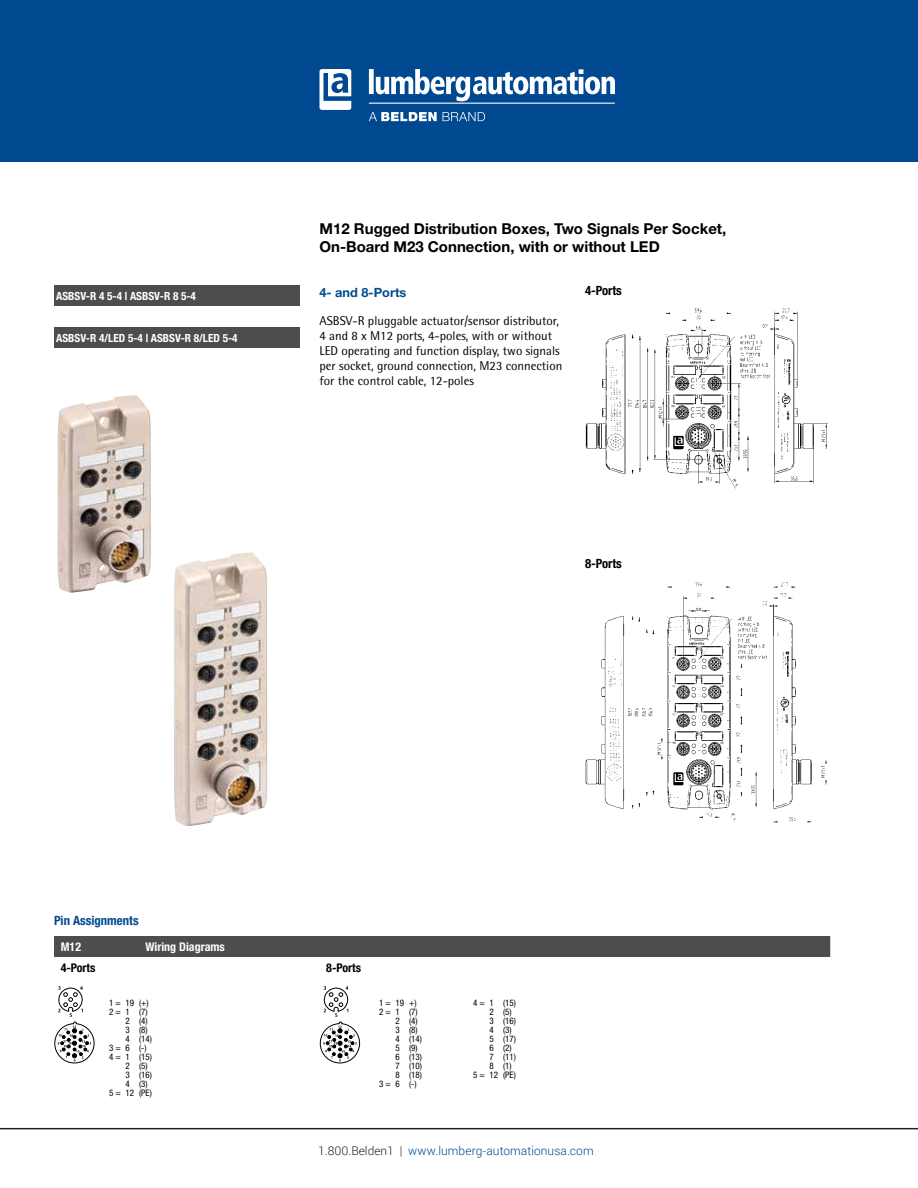
<style>
.page{position:relative;width:918px;height:1188px;background:#fff}
.page>*{position:absolute;margin:0;border:0;box-sizing:border-box;transform-origin:0 0}
.t1{font:700 15px/18px "Helvetica Neue";color:#000}
.t2{font:12.75px/15px "Rotis Semi Sans Std";color:#000}
.t3{font:700 condensed 12.75px "Helvetica Neue LT";color:#004990}
.t4{font:700 condensed 12.75px "Helvetica Neue LT";color:#000}
.t5{font:700 12.75px "Helvetica Neue";color:#004990}
.t6{font:300 12px "Roboto";color:#014990}
.t7{font:700 condensed 12px "Helvetica Neue LT";color:#fff}
.t8{font:700 condensed 12px "Helvetica Neue LT";color:#000}
.t9{font:700 condensed 11.25px "Helvetica Neue LT";color:#fff}
.t10{font:10.5px "Helvetica Neue";color:#000}
.t11{font:condensed 9px "Helvetica Neue LT";color:#000}
.s1{color:#231f20}
.s2{font-weight:700}
</style>
<div class="page">
<div style="left:0;top:0;width:918px;height:162px;background:#004990"></div>
<img style="left:369px;top:112px;width:116px;height:9px">
<hr style="left:369px;top:103px;width:246px;height:1px;background:#fff">
<img style="left:320px;top:69px;width:31px;height:41px">
<img style="left:369px;top:69px;width:214px;height:25px">
<div style="left:54px;top:285px;width:245px;height:21px;background:#4d4d4f"></div>
<div style="left:54px;top:327px;width:245px;height:21px;background:#4d4d4f"></div>
<img style="left:57px;top:395px;width:94px;height:198px">
<img style="left:174px;top:552px;width:93px;height:274px">
<img style="left:585px;top:308px;width:243px;height:181px">
<img style="left:585px;top:582px;width:242px;height:241px">
<div style="left:54px;top:936px;width:776px;height:21px;background:#4d4d4f"></div>
<svg style="left:54px;top:986px;width:41px;height:78px"></svg>
<svg style="left:320px;top:986px;width:40px;height:78px"></svg>
<hr style="left:0;top:1128px;width:918px;height:1px;background:#231f20">
<p class="t9" style="left:56px;top:289px;width:141px">ASBSV-R 4 5-4 | ASBSV-R 8 5-4</p>
<p class="t9" style="left:56px;top:331px;width:183px">ASBSV-R 4/LED 5-4 | ASBSV-R 8/LED 5-4</p>
<p class="t1" style="left:320px;top:219px;width:408px">M12 Rugged Distribution Boxes, Two Signals Per Socket,<br>On-Board M23 Connection, with or without LED</p>
<p class="t5" style="left:320px;top:284px;width:88px">4- and 8-Ports</p>
<p class="t2" style="left:320px;top:313px;width:244px">ASBSV-R pluggable actuator/sensor distributor, 4 and 8 x M12 ports, 4-poles, with or without LED operating and function display, two signals per socket, ground connection, M23 connection for the control cable, 12-poles</p>
<p class="t4" style="left:585px;top:283px;width:38px">4-Ports</p>
<p class="t4" style="left:585px;top:556px;width:38px">8-Ports</p>
<p class="t3" style="left:54px;top:913px;width:86px">Pin Assignments</p>
<p class="t7" style="left:61px;top:940px;width:22px">M12</p>
<p class="t7" style="left:145px;top:940px;width:81px">Wiring Diagrams</p>
<p class="t8" style="left:61px;top:961px;width:36px">4-Ports</p>
<p class="t8" style="left:326px;top:961px;width:36px">8-Ports</p>
<p class="t11" style="left:109px;top:998px;width:41px">1 = 19 (+)</p>
<p class="t11" style="left:109px;top:1007px;width:40px">2 = 1 (7)</p>
<p class="t11" style="left:126px;top:1016px;width:24px">2 (4)</p>
<p class="t11" style="left:126px;top:1025px;width:24px">3 (8)</p>
<p class="t11" style="left:126px;top:1034px;width:28px">4 (14)</p>
<p class="t11" style="left:109px;top:1043px;width:39px">3 = 6 (-)</p>
<p class="t11" style="left:109px;top:1052px;width:44px">4 = 1 (15)</p>
<p class="t11" style="left:126px;top:1061px;width:24px">2 (5)</p>
<p class="t11" style="left:126px;top:1070px;width:28px">3 (16)</p>
<p class="t11" style="left:126px;top:1079px;width:24px">4 (3)</p>
<p class="t11" style="left:109px;top:1088px;width:44px">5 = 12 (PE)</p>
<p class="t11" style="left:379px;top:998px;width:39px">1 = 19 +)</p>
<p class="t11" style="left:379px;top:1007px;width:40px">2 = 1 (7)</p>
<p class="t11" style="left:396px;top:1016px;width:24px">2 (4)</p>
<p class="t11" style="left:396px;top:1025px;width:24px">3 (8)</p>
<p class="t11" style="left:396px;top:1034px;width:28px">4 (14)</p>
<p class="t11" style="left:396px;top:1043px;width:24px">5 (9)</p>
<p class="t11" style="left:396px;top:1052px;width:28px">6 (13)</p>
<p class="t11" style="left:396px;top:1061px;width:28px">7 (10)</p>
<p class="t11" style="left:396px;top:1070px;width:28px">8 (18)</p>
<p class="t11" style="left:379px;top:1079px;width:39px">3 = 6 (-)</p>
<p class="t11" style="left:473px;top:998px;width:44px">4 = 1 (15)</p>
<p class="t11" style="left:490px;top:1007px;width:24px">2 (5)</p>
<p class="t11" style="left:490px;top:1016px;width:28px">3 (16)</p>
<p class="t11" style="left:490px;top:1025px;width:24px">4 (3)</p>
<p class="t11" style="left:490px;top:1034px;width:28px">5 (17)</p>
<p class="t11" style="left:490px;top:1043px;width:24px">6 (2)</p>
<p class="t11" style="left:490px;top:1052px;width:28px">7 (11)</p>
<p class="t11" style="left:490px;top:1061px;width:24px">8 (1)</p>
<p class="t11" style="left:473px;top:1070px;width:44px">5 = 12 (PE)</p>
<p class="t6" style="left:318px;top:1142px;width:277px"><span class="s1">1.800.Belden1 |</span> www.lumberg-automationusa.com</p>
<p class="t10" style="left:319px;top:1145px;width:169px">Technical Support: <span class="s2">1-717-217-2289</span></p>
</div>
